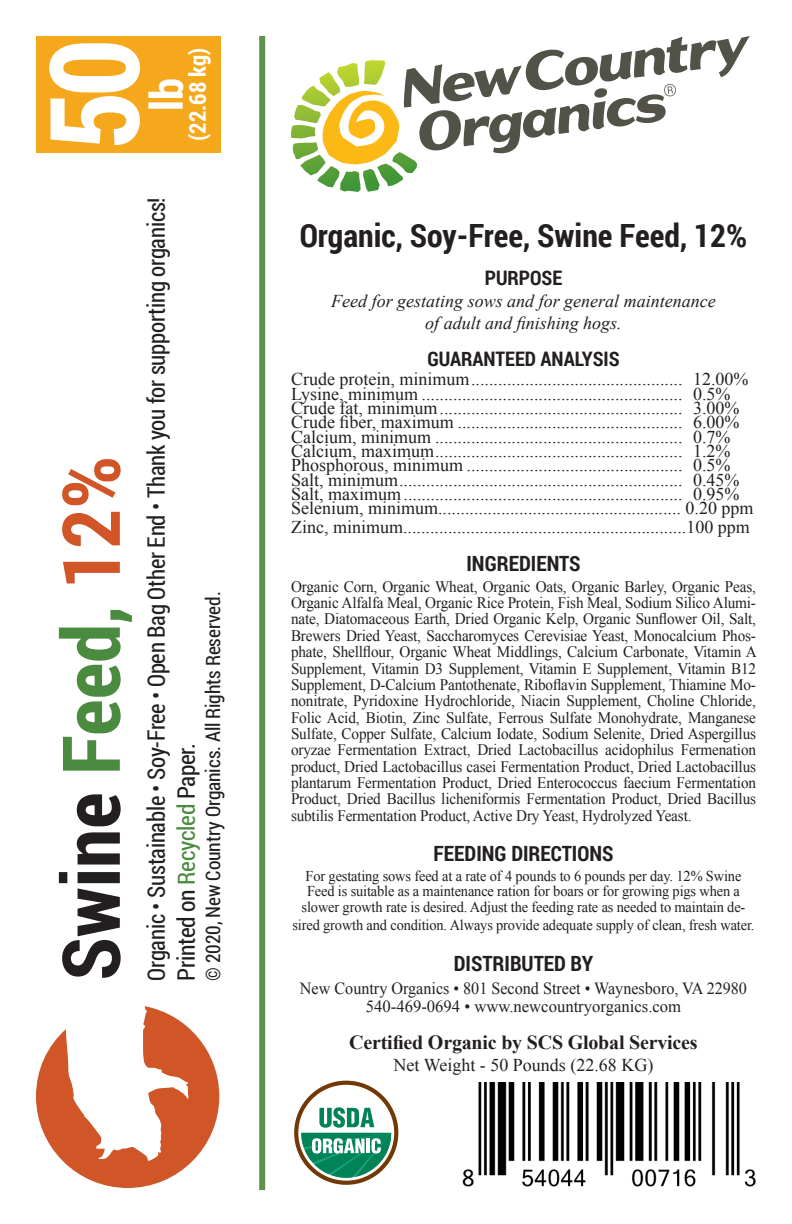
<style>
.page{position:relative;width:792px;height:1224px;background:#fff}
.page>*{position:absolute;margin:0;border:0;box-sizing:border-box;transform-origin:0 0}
.t1{font:700 124px "Roboto Condensed";color:#fff;scale:.95 1}
.Vertical_Header{font:700 80px "Roboto Condensed";color:#231f20}
.t2{font:700 44.8px "Roboto Condensed";color:#fff}
.Label_-_Header{font:700 32px "Roboto Condensed";color:#231f20}
.Vertical_Subhead{font:24px "Roboto Condensed";letter-spacing:-.01em;color:#231f20;scale:.95 1}
.Vertical_Subhead-2{font:24px "Roboto Condensed";letter-spacing:-.01em;color:#231f20}
.t3{font:700 23px "Roboto Condensed";color:#fff}
.Label_-_Subhead{font:700 21px "Roboto Condensed";color:#231f20}
.Vertical_Subhead-3{font:20px "Roboto Condensed";letter-spacing:-.005em;color:#231f20}
.Label_-_Certified_by{font:700 20px "Times New Roman";letter-spacing:-.01em;color:#231f20}
.Label_-_Header-2{font:700 20px "Roboto Condensed";color:#231f20}
.Label_-_Min_Max{font:18px "Times New Roman";color:#231f20}
.Label_-_Header-3{font:italic 18px "Times New Roman";color:#231f20}
.Net_Weight{font:18px "Times New Roman";color:#231f20}
.Label_-_Pro_Forma{font:17px "Times New Roman";color:#231f20;scale:.95 1}
.Label_-_Pro_Forma-2{font:17px "Times New Roman";color:#231f20}
.Label_-_Ingredients{font:16px/16.4px "Times New Roman";letter-spacing:-.01em;color:#231f20;text-align:justify;scale:.95 1}
.Label_-_Ingredients-2{font:15px/15.4px "Times New Roman";letter-spacing:-.01em;color:#231f20;text-align:center;scale:.96 1}
.s1{color:#4b8b3f}
.s2{color:#d15527}
</style>
<div class="page">
<div style="left:259px;top:36px;width:6px;height:1154px;background:#5e934b"></div>
<div style="left:294px;top:1081px;width:104px;height:104px;border:4px solid #723806;border-radius:50%"></div>
<svg style="left:301px;top:1107px;width:90px;height:71px"></svg>
<img style="left:462px;top:1083px;width:294px;height:104px">
<svg style="left:36px;top:1006px;width:183px;height:182px"></svg>
<svg style="left:291px;top:36px;width:459px;height:156px"></svg>
<div style="left:36px;top:36px;width:184px;height:117px;background:#f5a81c"></div>
<p class="t1" style="left:7px;top:150px;width:119px;rotate:-90deg">50</p>
<p class="t3" style="left:181px;top:141px;width:94px;rotate:-90deg">(22.68 kg)</p>
<p class="t2" style="left:135px;top:111px;width:34px;rotate:-90deg">lb</p>
<p class="Vertical_Header" style="left:35px;top:981px;width:526px;rotate:-90deg">Swine <span class="s1">Feed,</span> <span class="s2">12%</span></p>
<p class="Vertical_Subhead" style="left:140px;top:981px;width:826px;rotate:-90deg">Organic • Sustainable • Soy-Free • Open Bag Other End • Thank you for supporting organics!</p>
<p class="Vertical_Subhead-3" style="left:199px;top:981px;width:391px;rotate:-90deg">© 2020, New Country Organics. All Rights Reserved.</p>
<p class="Vertical_Subhead-2" style="left:170px;top:981px;width:239px;rotate:-90deg">Printed on <span class="s1">Recycled</span> Paper.</p>
<p class="Label_-_Header" style="left:300px;top:213px;width:449px">Organic, Soy-Free, Swine Feed, 12%</p>
<p class="Label_-_Header-2" style="left:485px;top:264px;width:79px">PURPOSE</p>
<p class="Label_-_Header-3" style="left:331px;top:289px;width:386px">Feed for gestating sows and for general maintenance</p>
<p class="Label_-_Header-3" style="left:425px;top:311px;width:198px">of adult and finishing hogs.</p>
<p class="Label_-_Header-2" style="left:427px;top:345px;width:194px">GUARANTEED ANALYSIS</p>
<p class="Label_-_Min_Max" style="left:291px;top:367px;width:459px">Crude protein, minimum............................................... 12.00%</p>
<p class="Label_-_Min_Max" style="left:291px;top:382px;width:441px">Lysine, minimum .......................................................... 0.5%</p>
<p class="Label_-_Min_Max" style="left:291px;top:396px;width:450px">Crude fat, minimum...................................................... 3.00%</p>
<p class="Label_-_Min_Max" style="left:291px;top:410px;width:450px">Crude fiber, maximum .................................................. 6.00%</p>
<p class="Label_-_Min_Max" style="left:291px;top:425px;width:441px">Calcium, minimum ....................................................... 0.7%</p>
<p class="Label_-_Min_Max" style="left:291px;top:439px;width:441px">Calcium, maximum....................................................... 1.2%</p>
<p class="Label_-_Min_Max" style="left:291px;top:453px;width:441px">Phosphorous, minimum ................................................ 0.5%</p>
<p class="Label_-_Min_Max" style="left:291px;top:468px;width:450px">Salt, minimum............................................................... 0.45%</p>
<p class="Label_-_Min_Max" style="left:291px;top:482px;width:450px">Salt, maximum.............................................................. 0.95%</p>
<p class="Label_-_Min_Max" style="left:291px;top:496px;width:464px">Selenium, minimum...................................................... 0.20 ppm</p>
<p class="Label_-_Min_Max" style="left:291px;top:515px;width:460px">Zinc, minimum...............................................................100 ppm</p>
<p class="Label_-_Subhead" style="left:467px;top:549px;width:115px">INGREDIENTS</p>
<p class="Label_-_Ingredients" style="left:291px;top:578px;width:492px">Organic Corn, Organic Wheat, Organic Oats, Organic Barley, Organic Peas, Organic Alfalfa Meal, Organic Rice Protein, Fish Meal, Sodium Silico Alumi&shy;nate, Diatomaceous Earth, Dried Organic Kelp, Organic Sunflower Oil, Salt, Brewers Dried Yeast, Saccharomyces Cerevisiae Yeast, Monocalcium Phos&shy;phate, Shellflour, Organic Wheat Middlings, Calcium Carbonate, Vitamin A Supplement, Vitamin D3 Supplement, Vitamin E Supplement, Vitamin B12<br>Supplement, D-Calcium Pantothenate, Riboflavin Supplement, Thiamine Mo&shy;nonitrate, Pyridoxine Hydrochloride, Niacin Supplement, Choline Chloride, Folic Acid, Biotin, Zinc Sulfate, Ferrous Sulfate Monohydrate, Manganese Sulfate, Copper Sulfate, Calcium Iodate, Sodium Selenite, Dried Aspergillus oryzae Fermentation Extract, Dried Lactobacillus acidophilus Fermenation product, Dried Lactobacillus casei Fermentation Product, Dried Lactobacillus plantarum Fermentation Product, Dried Enterococcus faecium Fermentation Product, Dried Bacillus licheniformis Fermentation Product, Dried Bacillus subtilis Fermentation Product, Active Dry Yeast, Hydrolyzed Yeast.</p>
<p class="Label_-_Subhead" style="left:434px;top:839px;width:181px">FEEDING DIRECTIONS</p>
<p class="Label_-_Ingredients-2" style="left:302px;top:868px;width:464px">For gestating sows feed at a rate of 4 pounds to 6 pounds per day. 12% Swine<br>Feed is suitable as a maintenance ration for boars or for growing pigs when a slower growth rate is desired. Adjust the feeding rate as needed to maintain de-</p>
<p class="Label_-_Ingredients-2" style="left:293px;top:917px;width:483px">sired growth and condition. Always provide adequate supply of clean, fresh water.</p>
<p class="Label_-_Subhead" style="left:454px;top:949px;width:141px">DISTRIBUTED BY</p>
<p class="Label_-_Pro_Forma" style="left:300px;top:977px;width:472px">New Country Organics • 801 Second Street • Waynesboro, VA 22980</p>
<p class="Label_-_Pro_Forma-2" style="left:366px;top:995px;width:317px">540-469-0694 • www.newcountryorganics.com</p>
<p class="Label_-_Certified_by" style="left:349px;top:1028px;width:350px">Certified Organic by SCS Global Services</p>
<p class="Net_Weight" style="left:394px;top:1052px;width:261px">Net Weight - 50 Pounds (22.68 KG)</p>
</div>
